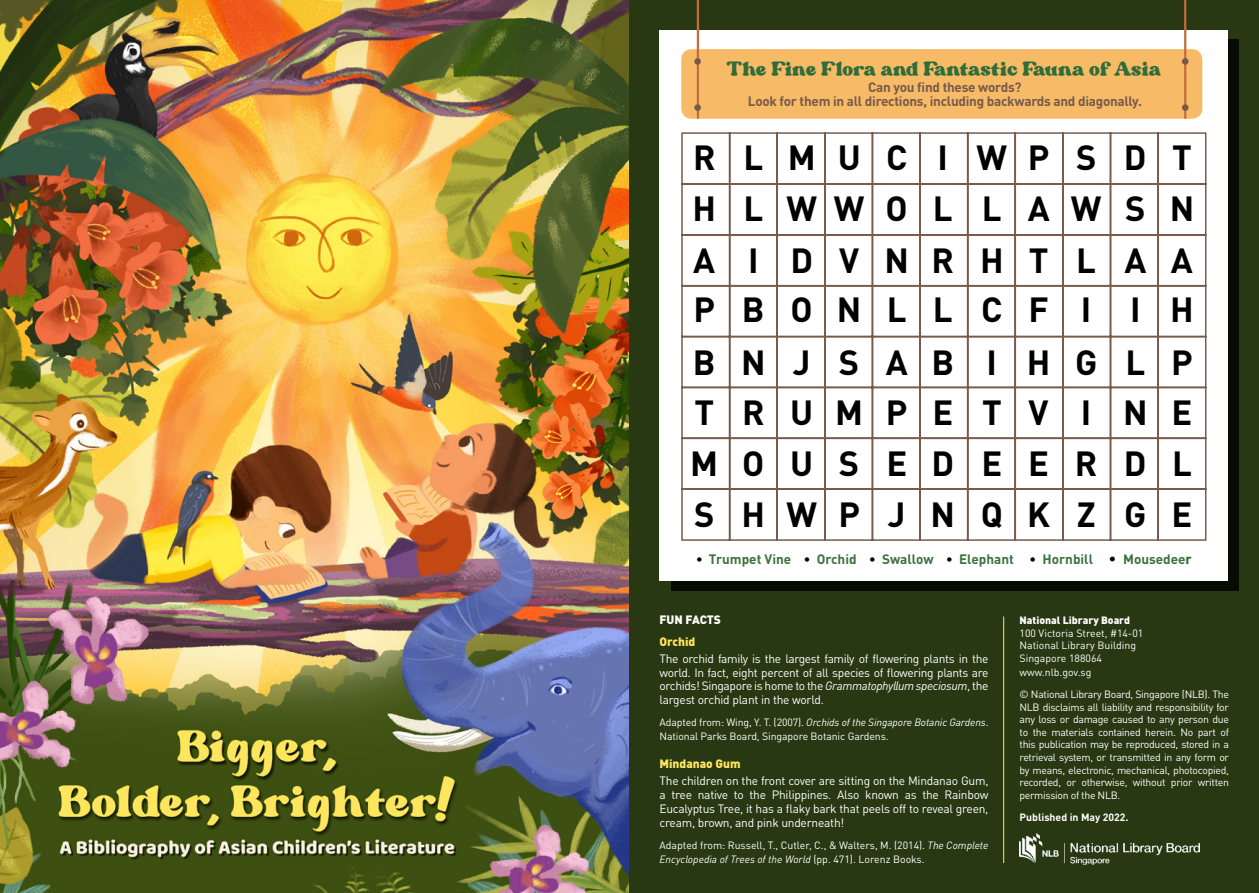
<style>
.page{position:relative;width:1259px;height:893px;background:#fff}
.page>*{position:absolute;margin:0;border:0;box-sizing:border-box;transform-origin:0 0}
.t1{font:700 34.5px "DIN Pro";color:#000}
.t2{font:28.35px "Margin DEMO";letter-spacing:.02em;color:#2f6d39;scale:.95 1}
.t3{font:700 13.5px "DIN Pro";letter-spacing:-.02em;color:#785b4a}
.t4{font:700 13.5px "DIN Pro";color:#3d713c}
.t5{font:700 13.5px "DIN Pro";letter-spacing:-.02em;color:#785b4b}
.t6{font:12px/14px "DIN Pro";letter-spacing:-.02em;color:#fff;text-align:justify}
.t7{font:900 12px "DIN Pro";color:#ffe65e}
.t8{font:900 12px "DIN Pro";letter-spacing:-.005em;color:#fff}
.t9{font:10.5px/12.6px "DIN Pro";letter-spacing:-.01em;color:#fff}
.t10{font:10.5px/21.9px "DIN Pro";letter-spacing:-.03em;color:#fff}
.t11{font:900 10.5px "DIN Pro";color:#fff}
.t12{font:700 10.5px "DIN Pro";color:#fff}
.s1{color:#000}
.s2{font-size:15px;color:#000}
.s3{font-weight:900}
.s4{font-style:italic}
</style>
<div class="page">
<img style="left:0;top:0;width:629px;height:893px">
<div style="left:629px;top:0;width:630px;height:893px;background:#283812"></div>
<img style="left:1019px;top:834px;width:180px;height:31px">
<hr style="left:1003px;top:616px;width:1px;height:247px;background:#ffe65e">
<div style="left:671px;top:40px;width:567px;height:551px;background:#080b03"></div>
<div style="left:659px;top:30px;width:569px;height:550px;background:#fff"></div>
<svg style="left:681px;top:132px;width:526px;height:409px"></svg>
<div style="left:681px;top:49px;width:521px;height:70px;background:#f7ba67;border-radius:10px"></div>
<hr style="left:697px;top:0;width:2px;height:119px;background:#c36d3c">
<hr style="left:1184px;top:0;width:2px;height:119px;background:#c36d3c">
<div style="left:694px;top:58px;width:7px;height:7px;background:#775b49;border-radius:50%"></div>
<div style="left:694px;top:104px;width:7px;height:7px;background:#775b49;border-radius:50%"></div>
<div style="left:1182px;top:58px;width:6px;height:7px;background:#775b49;border-radius:50%"></div>
<div style="left:1182px;top:104px;width:6px;height:7px;background:#775b49;border-radius:50%"></div>
<h2 class="t2" style="left:727px;top:51px;width:458px">The Fine Flora and Fantastic Fauna of Asia</h2>
<p class="t5" style="left:868px;top:76px;width:155px">Can you find these words?</p>
<p class="t3" style="left:748px;top:90px;width:395px">Look for them in all directions, including backwards and diagonally.</p>
<h1 class="t1" style="left:693px;top:129px;width:24px">R</h1>
<h1 class="t1" style="left:743px;top:129px;width:21px">L</h1>
<h1 class="t1" style="left:787px;top:129px;width:29px">M</h1>
<h1 class="t1" style="left:837px;top:129px;width:25px">U</h1>
<h1 class="t1" style="left:886px;top:129px;width:23px">C</h1>
<h1 class="t1" style="left:937px;top:129px;width:12px">I</h1>
<h1 class="t1" style="left:976px;top:129px;width:32px">W</h1>
<h1 class="t1" style="left:1028px;top:129px;width:23px">P</h1>
<h1 class="t1" style="left:1076px;top:129px;width:22px">S</h1>
<h1 class="t1" style="left:1124px;top:129px;width:24px">D</h1>
<h1 class="t1" style="left:1172px;top:129px;width:21px">T</h1>
<h1 class="t1" style="left:692px;top:179px;width:25px">H</h1>
<h1 class="t1" style="left:743px;top:179px;width:21px">L</h1>
<h1 class="t1" style="left:786px;top:179px;width:32px">W</h1>
<h1 class="t1" style="left:834px;top:179px;width:32px">W</h1>
<h1 class="t1" style="left:885px;top:179px;width:24px">O</h1>
<h1 class="t1" style="left:933px;top:179px;width:21px">L</h1>
<h1 class="t1" style="left:982px;top:179px;width:21px">L</h1>
<h1 class="t1" style="left:1027px;top:179px;width:24px">A</h1>
<h1 class="t1" style="left:1071px;top:179px;width:32px">W</h1>
<h1 class="t1" style="left:1125px;top:179px;width:22px">S</h1>
<h1 class="t1" style="left:1169px;top:179px;width:26px">N</h1>
<h1 class="t1" style="left:693px;top:232px;width:24px">A</h1>
<h1 class="t1" style="left:748px;top:232px;width:12px">I</h1>
<h1 class="t1" style="left:790px;top:232px;width:24px">D</h1>
<h1 class="t1" style="left:839px;top:232px;width:22px">V</h1>
<h1 class="t1" style="left:884px;top:232px;width:26px">N</h1>
<h1 class="t1" style="left:931px;top:232px;width:24px">R</h1>
<h1 class="t1" style="left:980px;top:232px;width:25px">H</h1>
<h1 class="t1" style="left:1029px;top:232px;width:21px">T</h1>
<h1 class="t1" style="left:1076px;top:232px;width:21px">L</h1>
<h1 class="t1" style="left:1124px;top:232px;width:24px">A</h1>
<h1 class="t1" style="left:1171px;top:232px;width:24px">A</h1>
<h1 class="t1" style="left:693px;top:281px;width:23px">P</h1>
<h1 class="t1" style="left:742px;top:281px;width:24px">B</h1>
<h1 class="t1" style="left:790px;top:281px;width:24px">O</h1>
<h1 class="t1" style="left:837px;top:281px;width:26px">N</h1>
<h1 class="t1" style="left:887px;top:281px;width:21px">L</h1>
<h1 class="t1" style="left:933px;top:281px;width:21px">L</h1>
<h1 class="t1" style="left:981px;top:281px;width:23px">C</h1>
<h1 class="t1" style="left:1028px;top:281px;width:22px">F</h1>
<h1 class="t1" style="left:1081px;top:281px;width:12px">I</h1>
<h1 class="t1" style="left:1130px;top:281px;width:12px">I</h1>
<h1 class="t1" style="left:1170px;top:281px;width:25px">H</h1>
<h1 class="t1" style="left:693px;top:333px;width:24px">B</h1>
<h1 class="t1" style="left:741px;top:333px;width:26px">N</h1>
<h1 class="t1" style="left:793px;top:333px;width:19px">J</h1>
<h1 class="t1" style="left:839px;top:333px;width:22px">S</h1>
<h1 class="t1" style="left:886px;top:333px;width:24px">A</h1>
<h1 class="t1" style="left:931px;top:333px;width:24px">B</h1>
<h1 class="t1" style="left:986px;top:333px;width:12px">I</h1>
<h1 class="t1" style="left:1027px;top:333px;width:25px">H</h1>
<h1 class="t1" style="left:1075px;top:333px;width:24px">G</h1>
<h1 class="t1" style="left:1125px;top:333px;width:21px">L</h1>
<h1 class="t1" style="left:1171px;top:333px;width:23px">P</h1>
<h1 class="t1" style="left:694px;top:384px;width:21px">T</h1>
<h1 class="t1" style="left:742px;top:384px;width:24px">R</h1>
<h1 class="t1" style="left:790px;top:384px;width:25px">U</h1>
<h1 class="t1" style="left:835px;top:384px;width:29px">M</h1>
<h1 class="t1" style="left:886px;top:384px;width:23px">P</h1>
<h1 class="t1" style="left:932px;top:384px;width:22px">E</h1>
<h1 class="t1" style="left:982px;top:384px;width:21px">T</h1>
<h1 class="t1" style="left:1028px;top:384px;width:22px">V</h1>
<h1 class="t1" style="left:1081px;top:384px;width:12px">I</h1>
<h1 class="t1" style="left:1123px;top:384px;width:26px">N</h1>
<h1 class="t1" style="left:1171px;top:384px;width:22px">E</h1>
<h1 class="t1" style="left:690px;top:435px;width:29px">M</h1>
<h1 class="t1" style="left:742px;top:435px;width:24px">O</h1>
<h1 class="t1" style="left:790px;top:435px;width:25px">U</h1>
<h1 class="t1" style="left:839px;top:435px;width:22px">S</h1>
<h1 class="t1" style="left:886px;top:435px;width:22px">E</h1>
<h1 class="t1" style="left:931px;top:435px;width:24px">D</h1>
<h1 class="t1" style="left:981px;top:435px;width:22px">E</h1>
<h1 class="t1" style="left:1028px;top:435px;width:22px">E</h1>
<h1 class="t1" style="left:1075px;top:435px;width:24px">R</h1>
<h1 class="t1" style="left:1124px;top:435px;width:24px">D</h1>
<h1 class="t1" style="left:1172px;top:435px;width:21px">L</h1>
<h1 class="t1" style="left:694px;top:485px;width:22px">S</h1>
<h1 class="t1" style="left:741px;top:485px;width:25px">H</h1>
<h1 class="t1" style="left:786px;top:485px;width:32px">W</h1>
<h1 class="t1" style="left:838px;top:485px;width:23px">P</h1>
<h1 class="t1" style="left:888px;top:485px;width:19px">J</h1>
<h1 class="t1" style="left:930px;top:485px;width:26px">N</h1>
<h1 class="t1" style="left:980px;top:485px;width:24px">Q</h1>
<h1 class="t1" style="left:1027px;top:485px;width:24px">K</h1>
<h1 class="t1" style="left:1076px;top:485px;width:20px">Z</h1>
<h1 class="t1" style="left:1124px;top:485px;width:24px">G</h1>
<h1 class="t1" style="left:1171px;top:485px;width:22px">E</h1>
<p class="t4" style="left:696px;top:547px;width:497px"><span class="s1">•</span> Trumpet Vine <span class="s1">•</span> Orchid <span class="s1">•</span> Swallow <span class="s1">•</span> Elephant <span class="s1">•</span> Hornbill <span class="s2">•</span> Mousedee<span class="s3">r</span></p>
<p class="t8" style="left:659px;top:609px;width:63px">FUN FACTS</p>
<p class="t7" style="left:659px;top:631px;width:37px">Orchid</p>
<p class="t6" style="left:659px;top:650px;width:330px">The orchid family is the largest family of flowering plants in the world. In fact, eight percent of all species of flowering plants are orchids! Singapore is home to the <span class="s4">Grammatophyllum speciosum</span>, the largest orchid plant in the world.</p>
<p class="t9" style="left:659px;top:715px;width:330px;line-height:13.5px">Adapted from: Wing, Y. T. (2007). <span class="s4">Orchids of the Singapore Botanic Gardens</span>.<br>National Parks Board, Singapore Botanic Gardens.</p>
<p class="t7" style="left:659px;top:754px;width:83px">Mindanao Gum</p>
<p class="t6" style="left:659px;top:772px;width:330px">The children on the front cover are sitting on the Mindanao Gum, a tree native to the Philippines. Also known as the Rainbow Eucalyptus Tree, it has a flaky bark that peels off to reveal green, cream, brown, and pink underneath!</p>
<p class="t9" style="left:659px;top:836px;width:330px;line-height:14.4px">Adapted from: Russell, T., Cutler, C., &amp; Walters, M. (2014). <span class="s4">The Complete<br>Encyclopedia of Trees of the World</span> (pp. 471). Lorenz Books.</p>
<p class="t11" style="left:1019px;top:611px;width:112px">National Library Board</p>
<p class="t9" style="left:1019px;top:625px;width:125px">100 Victoria Street, #14-01<br>National Library Building<br>Singapore 188064</p>
<p class="t10" style="left:1019px;top:660px;width:211px">www.nlb.gov.sg<br>© National Library Board, Singapore (NLB). The</p>
<p class="t9" style="left:1019px;top:699px;width:211px;text-align:justify">NLB disclaims all liability and responsibility for any loss or damage caused to any person due to the materials contained herein. No part of this publication may be reproduced, stored in a retrieval system, or transmitted in any form or by means, electronic, mechanical, photocopied, recorded, or otherwise, without prior written permission of the NLB.</p>
<p class="t12" style="left:1019px;top:808px;width:110px">Published in May 2022.</p>
</div>
